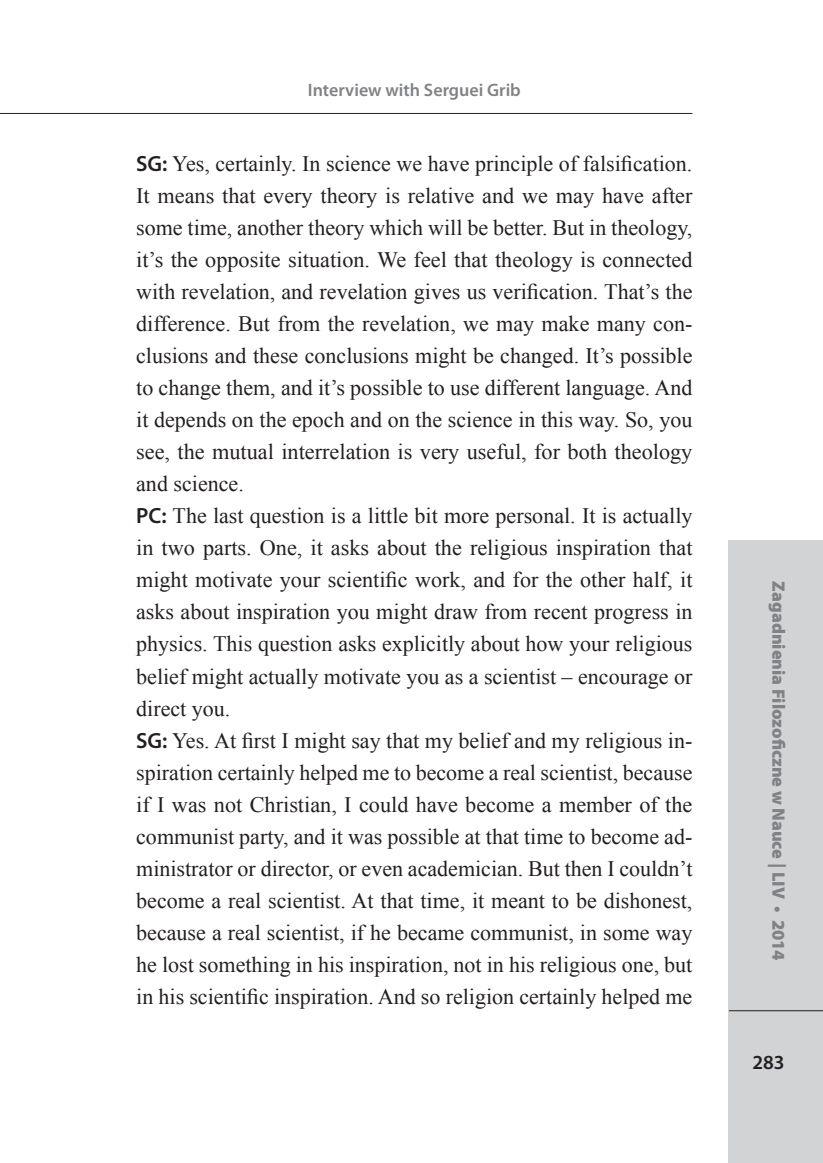
<style>
.page{position:relative;width:823px;height:1163px;background:#fff}
.page>*{position:absolute;margin:0;border:0;box-sizing:border-box;transform-origin:0 0}
.Tekst_bez_akapitu{font:22px/32px "Times New Roman";color:#231f20;text-align:justify}
.t1{font:600 20px "Myriad Pro";color:#231f20}
.t2{font:900 18px "Myriad Pro";color:#808285}
.t3{font:600 18px "Myriad Pro";color:#808285}
.s1{font-family:"Myriad Pro";font-weight:600}
</style>
<div class="page">
<hr style="left:0;top:113px;width:692px;height:1px;background:#231f20">
<div style="left:727px;top:540px;width:95px;height:622px;background:#d1d3d4"></div>
<hr style="left:728px;top:1010px;width:94px;height:1px;background:#231f20">
<p class="t3" style="left:307px;top:79px;width:214px">Interview with Serguei Grib</p>
<p class="Tekst_bez_akapitu" style="left:136px;top:147px;width:557px"><span class="s1">SG:</span> Yes, certainly. In science we have principle of falsification.<br>It means that every theory is relative and we may have after some time, another theory which will be better. But in theology, it’s the opposite situation. We feel that theology is connected with revelation, and revelation gives us verification. That’s the difference. But from the revelation, we may make many con&shy;clusions and these conclusions might be changed. It’s possible to change them, and it’s possible to use different language. And it depends on the epoch and on the science in this way. So, you see, the mutual interrelation is very useful, for both theology and science.</p>
<p class="Tekst_bez_akapitu" style="left:136px;top:499px;width:557px"><span class="s1">PC:</span> The last question is a little bit more personal. It is actually in two parts. One, it asks about the religious inspiration that might motivate your scientific work, and for the other half, it asks about inspiration you might draw from recent progress in physics. This question asks explicitly about how your religious belief might actually motivate you as a scientist – encourage or direct you.</p>
<p class="Tekst_bez_akapitu" style="left:136px;top:723px;width:557px"><span class="s1">SG:</span> Yes. At first I might say that my belief and my religious in&shy;spiration certainly helped me to become a real scientist, because if I was not Christian, I could have become a member of the communist party, and it was possible at that time to become ad&shy;ministrator or director, or even academician. But then I couldn’t become a real scientist. At that time, it meant to be dishonest, because a real scientist, if he became communist, in some way he lost something in his inspiration, not in his religious one, but in his scientific inspiration. And so religion certainly helped me</p>
<p class="t2" style="left:790px;top:581px;width:381px;rotate:90deg">Zagadnienia Filozoficzne w Nauce | LIV • 2014</p>
<p class="t1" style="left:752px;top:1049px;width:34px">283</p>
</div>
